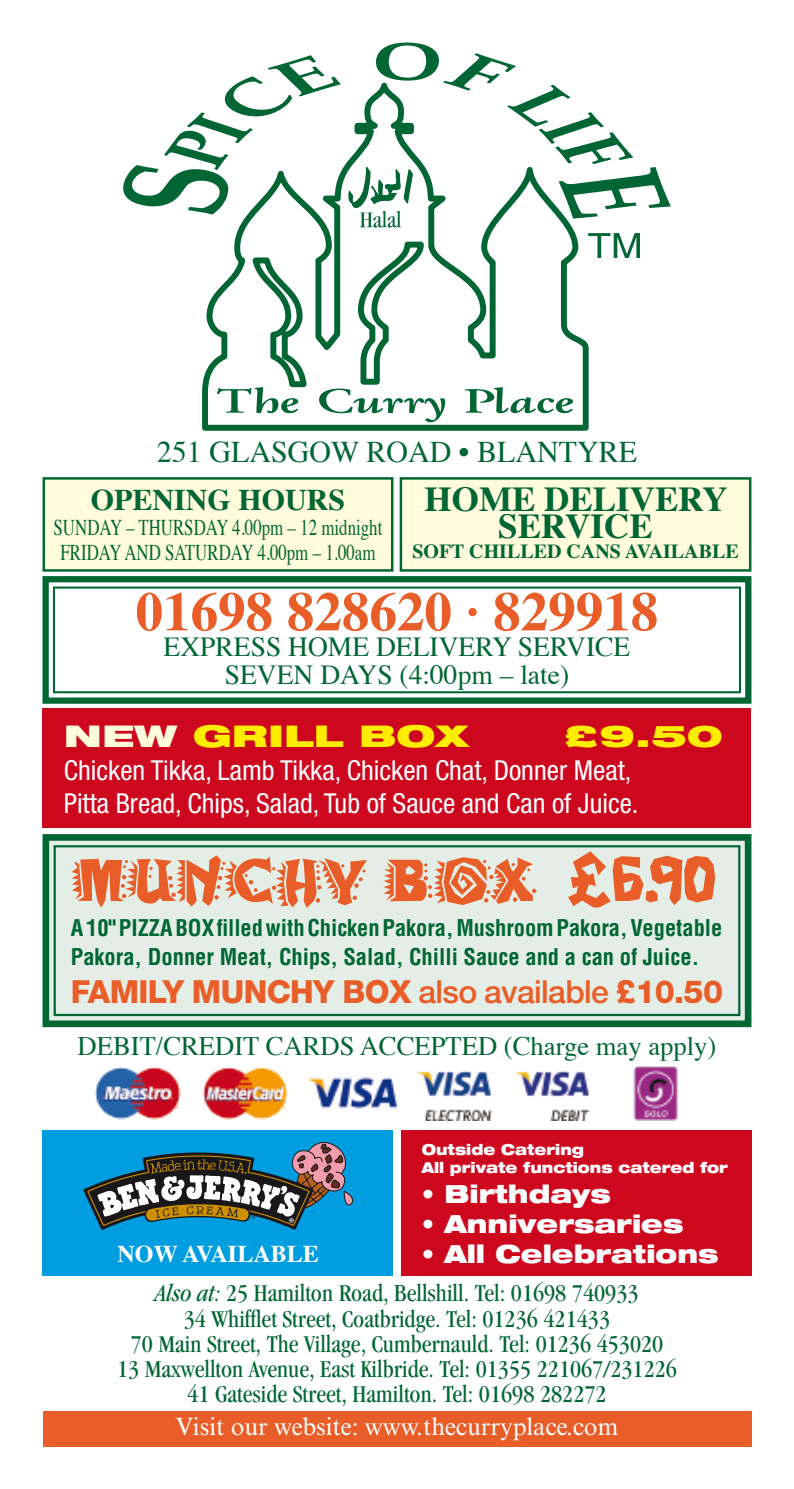
<style>
.page{position:relative;width:794px;height:1489px;background:#fff}
.page>*{position:absolute;margin:0;border:0;box-sizing:border-box;transform-origin:0 0}
.t1{font:63.75px "Whassis ICG Frantic";letter-spacing:-.05em;color:#e95e28}
.t2{font:700 55px "Times";color:#e95e28}
.t3{font:700 35px/27.5px "Times";color:#063;text-align:center}
.t4{font:800 31.75px "Helvetica Neue";letter-spacing:-.02em;color:#e95e28}
.t5{font:30px "Times";color:#063}
.t6{font:900 expanded 30px "Helvetica Neue";color:#ffed00;scale:1.25 1}
.t7{font:700 30px "Times";color:#063}
.t8{font:condensed 27.5px/33px "Helvetica Neue";color:#fff}
.t9{font:27.5px "Times";color:#063}
.t10{font:26.5px "Times";color:#063}
.t11{font:condensed 25px/25px "Garamond";color:#063;text-align:center}
.t12{font:900 expanded 25px "Helvetica Neue";color:#fff}
.t13{font:25px "Times NRMT";color:#fff}
.t14{font:700 24px "Times";color:#fff}
.t15{font:700 condensed 22.5px/29.2px "Helvetica";color:#063}
.t16{font:22.5px/25px "Times";color:#063;text-align:center;scale:.75 1}
.t17{font:700 20px "Times";color:#063}
.t18{font:900 expanded 15px/18px "Helvetica Neue";color:#fff;scale:.92 1}
.s1{color:#fffbdb}
.s2{font-family:"Whassis ICG Calm";font-size:67.5px}
.s3{font-weight:500}
.s4{font-style:italic}
</style>
<div class="page">
<svg style="left:42px;top:576px;width:710px;height:128px"></svg>
<div style="left:53px;top:586px;width:688px;height:107px;border:2px solid #063"></div>
<div style="left:43px;top:1410px;width:708px;height:36px;background:#e95e28"></div>
<svg style="left:202px;top:227px;width:387px;height:204px"></svg>
<svg style="left:217px;top:387px;width:83px;height:26px"></svg>
<svg style="left:318px;top:388px;width:128px;height:34px"></svg>
<svg style="left:464px;top:387px;width:110px;height:26px"></svg>
<svg style="left:588px;top:233px;width:52px;height:25px"></svg>
<svg style="left:123px;top:43px;width:548px;height:184px"></svg>
<div style="left:43px;top:477px;width:350px;height:94px;background:#fffbdb;border:2px solid #063"></div>
<div style="left:400px;top:477px;width:351px;height:94px;background:#fffbdb;border:2px solid #063"></div>
<div style="left:43px;top:708px;width:708px;height:119px;background:#cd071e"></div>
<svg style="left:42px;top:834px;width:710px;height:194px;background:#cddfd4"></svg>
<div style="left:54px;top:845px;width:686px;height:171px;border:2px solid #063"></div>
<img style="left:417px;top:1070px;width:76px;height:50px">
<img style="left:94px;top:1066px;width:87px;height:54px">
<img style="left:202px;top:1066px;width:86px;height:54px">
<img style="left:633px;top:1066px;width:45px;height:54px">
<img style="left:308px;top:1077px;width:88px;height:32px">
<img style="left:515px;top:1071px;width:75px;height:49px">
<div style="left:43px;top:1129px;width:350px;height:145px;background:#009ee0"></div>
<svg style="left:84px;top:1142px;width:269px;height:87px"></svg>
<div style="left:400px;top:1129px;width:351px;height:145px;background:#cd071e"></div>
<p class="t5" style="left:157px;top:424px;width:481px">251 GLASGOW ROAD • BLANTYRE</p>
<p class="t7" style="left:91px;top:471px;width:256px">OPENING HOURS</p>
<p class="t16" style="left:54px;top:513px;width:440px">SUNDAY – THURSDAY 4.00PM – 12 MIDNIGHT<br>FRIDAY AND SATURDAY 4.00PM – 1.00AM</p>
<h3 class="t3" style="left:424px;top:481px;width:305px">HOME DELIVERY<br>SERVICE</h3>
<p class="t17" style="left:412px;top:532px;width:328px">SOFT CHILLED CANS AVAILABLE</p>
<h2 class="t2" style="left:136px;top:559px;width:524px">01698 828620 · 829918</h2>
<p class="t9" style="left:164px;top:621px;width:87px">EXPRESS</p>
<p class="t9" style="left:288px;top:621px;width:107px">HOME DEL</p>
<p class="t9" style="left:429px;top:621px;width:202px">IVERY SERVICE</p>
<p class="t9" style="left:225px;top:648px;width:115px">SEVEN DAYS</p>
<p class="t9" style="left:399px;top:648px;width:171px">(4:00PM – LATE)</p>
<p class="t6" style="left:64px;top:716px;width:325px"><span class="s1">New</span> Grill Box</p>
<p class="t6" style="left:563px;top:716px;width:129px">£9.50</p>
<p class="t8" style="left:64px;top:753px;width:576px">Chicken Tikka, Lamb Tikka, Chicken Chat, Donner Meat,<br>Pitta Bread, Chips, Salad, Tub of Sauce and Can of Juice.</p>
<h1 class="t1" style="left:71px;top:843px;width:647px">MUNCHY BOX <span class="s2">£6.90</span></h1>
<p class="t15" style="left:71px;top:912px;width:653px">A 10" Pizza Box filled with Chicken Pakora, Mushroom Pakora, Vegetable<br>Pakora, Donner Meat, Chips, Salad, Chilli Sauce and a can of Juice.</p>
<p class="t4" style="left:71px;top:972px;width:653px">FAMILY MUNCHY BOX <span class="s3">also available</span> £10.50</p>
<p class="t10" style="left:78px;top:1020px;width:386px">DEBIT/CREDIT CARDS ACCEPTED</p>
<p class="t10" style="left:504px;top:1020px;width:214px">(CHARGE MAY APPLY)</p>
<p class="t14" style="left:118px;top:1230px;width:203px">NOW AVAILABLE</p>
<p class="t18" style="left:422px;top:1139px;width:334px">Outside Catering<br>All private functions catered for</p>
<p class="t12" style="left:422px;top:1177px;width:190px">• Birthdays</p>
<p class="t12" style="left:422px;top:1207px;width:263px">• Anniversaries</p>
<p class="t12" style="left:422px;top:1237px;width:298px">• All Celebrations</p>
<p class="t11" style="left:117px;top:1280px;width:561px"><span class="s4">Also at:</span> 25 Hamilton Road, Bellshill. Tel: 01698 740933<br>34 Whifflet Street, Coatbridge. Tel: 01236 421433<br>70 Main Street, The Village, Cumbernauld. Tel: 01236 453020<br>13 Maxwellton Avenue, East Kilbride. Tel: 01355 221067/231226<br>41 Gateside Street, Hamilton. Tel: 01698 282272</p>
<p class="t13" style="left:176px;top:1411px;width:444px">Visit our website: www.thecurryplace.com</p>
</div>
